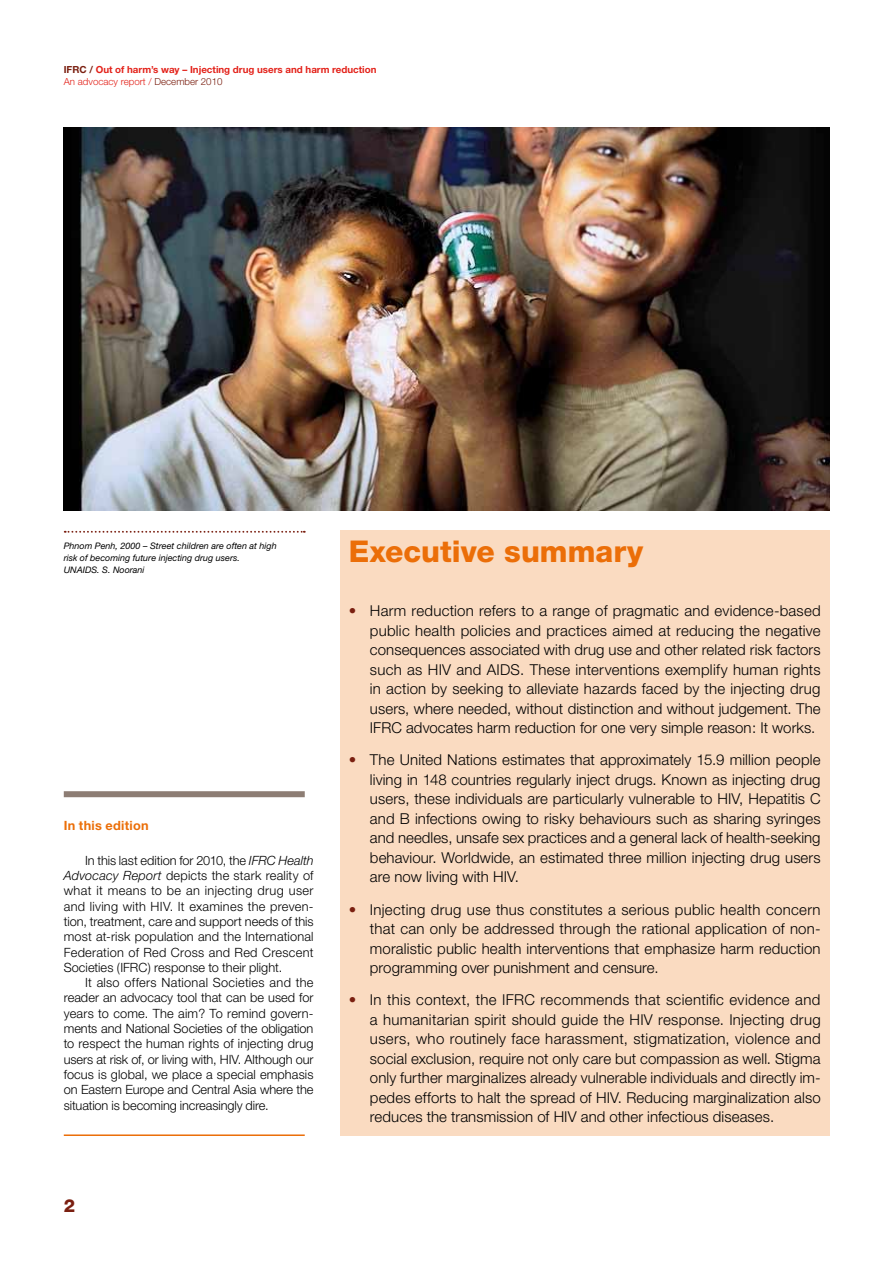
<style>
.page{position:relative;width:893px;height:1263px;background:#fff}
.page>*{position:absolute;margin:0;border:0;box-sizing:border-box;transform-origin:0 0}
.t1{font:800 30px "Helvetica Neue";color:#eb6e08}
.t2{font:800 18px "Helvetica Neue";color:#7a1f10}
.t3{font:300 15px/19.5px "Helvetica Neue";letter-spacing:.005em;color:#000;text-align:justify}
.t4{font:300 12.75px/15.3px "Helvetica Neue";letter-spacing:-.005em;color:#000;text-align:justify}
.t5{font:700 12.75px "Helvetica Neue";letter-spacing:.02em;color:#eb6e08}
.t6{font:700 9.75px/11.7px "Helvetica Neue";color:#e32119}
.t7{font:italic 9px/12px "Helvetica Neue";color:#000}
.s1{color:#7a1f10}
.s2{font-weight:300}
.s3{font-weight:300;color:#7a1f10}
.s4{font-style:italic}
</style>
<div class="page">
<div style="left:340px;top:531px;width:489px;height:605px;background:#fadbc1"></div>
<div style="left:64px;top:791px;width:241px;height:6px;background:#8d7d74"></div>
<hr style="left:64px;top:1134px;width:241px;height:2px;background:#eb6e08">
<img style="left:64px;top:128px;width:765px;height:382px">
<svg style="left:65px;top:531px;width:240px;height:2px"></svg>
<p class="t6" style="left:64px;top:64px;width:314px"><span class="s1">IFRC /</span> Out of harm’s way – Injecting drug users and harm reduction<br><span class="s2">An advocacy report /</span> <span class="s3">December 2010</span></p>
<p class="t7" style="left:64px;top:539px;width:214px">Phnom Penh, 2000 – Street children are often at high risk of becoming future injecting drug users.<br>Unaids. S. Noorani</p>
<p class="t5" style="left:64px;top:817px;width:86px">In this edition</p>
<p class="t4" style="left:64px;top:852px;width:251px;text-indent:21px">In this last edition for 2010, the <span class="s4">IFRC Health Advocacy Report</span> depicts the stark reality of what it means to be an injecting drug user and living with HIV. It examines the preven&shy;tion, treatment, care and support needs of this most at-risk population and the International Federation of Red Cross and Red Crescent Societies (IFRC) response to their plight.</p>
<p class="t4" style="left:64px;top:975px;width:251px;text-indent:21px">It also offers National Societies and the reader an advocacy tool that can be used for years to come. The aim? To remind govern&shy;ments and National Societies of the obligation to respect the human rights of injecting drug users at risk of, or living with, HIV. Although our focus is global, we place a special emphasis on Eastern Europe and Central Asia where the situation is becoming increasingly dire.</p>
<p class="t2" style="left:64px;top:1195px;width:13px">2</p>
<h1 class="t1" style="left:349px;top:534px;width:296px">Executive summary</h1>
<p class="t3" style="left:370px;top:601px;width:452px;text-indent:-21px"><span class="s1">•</span> Harm reduction refers to a range of pragmatic and evidence-based public health policies and practices aimed at reducing the negative consequences associated with drug use and other related risk factors such as HIV and AIDS. These interventions exemplify human rights in action by seeking to alleviate hazards faced by the injecting drug users, where needed, without distinction and without judgement. The IFRC advocates harm reduction for one very simple reason: It works.</p>
<p class="t3" style="left:370px;top:750px;width:452px;text-indent:-21px"><span class="s1">•</span> The United Nations estimates that approximately 15.9 million people living in 148 countries regularly inject drugs. Known as injecting drug users, these individuals are particularly vulnerable to HIV, Hepatitis C and B infections owing to risky behaviours such as sharing syringes and needles, unsafe sex practices and a general lack of health-seeking behaviour. Worldwide, an estimated three million injecting drug users are now living with HIV.</p>
<p class="t3" style="left:370px;top:899px;width:452px;text-indent:-21px"><span class="s1">•</span> Injecting drug use thus constitutes a serious public health concern that can only be addressed through the rational application of non&shy;moralistic public health interventions that emphasize harm reduction programming over punishment and censure.</p>
<p class="t3" style="left:370px;top:990px;width:452px;text-indent:-21px"><span class="s1">•</span> In this context, the IFRC recommends that scientific evidence and a humanitarian spirit should guide the HIV response. Injecting drug users, who routinely face harassment, stigmatization, violence and social exclusion, require not only care but compassion as well. Stigma only further marginalizes already vulnerable individuals and directly im&shy;pedes efforts to halt the spread of HIV. Reducing marginalization also reduces the transmission of HIV and other infectious diseases.</p>
</div>
